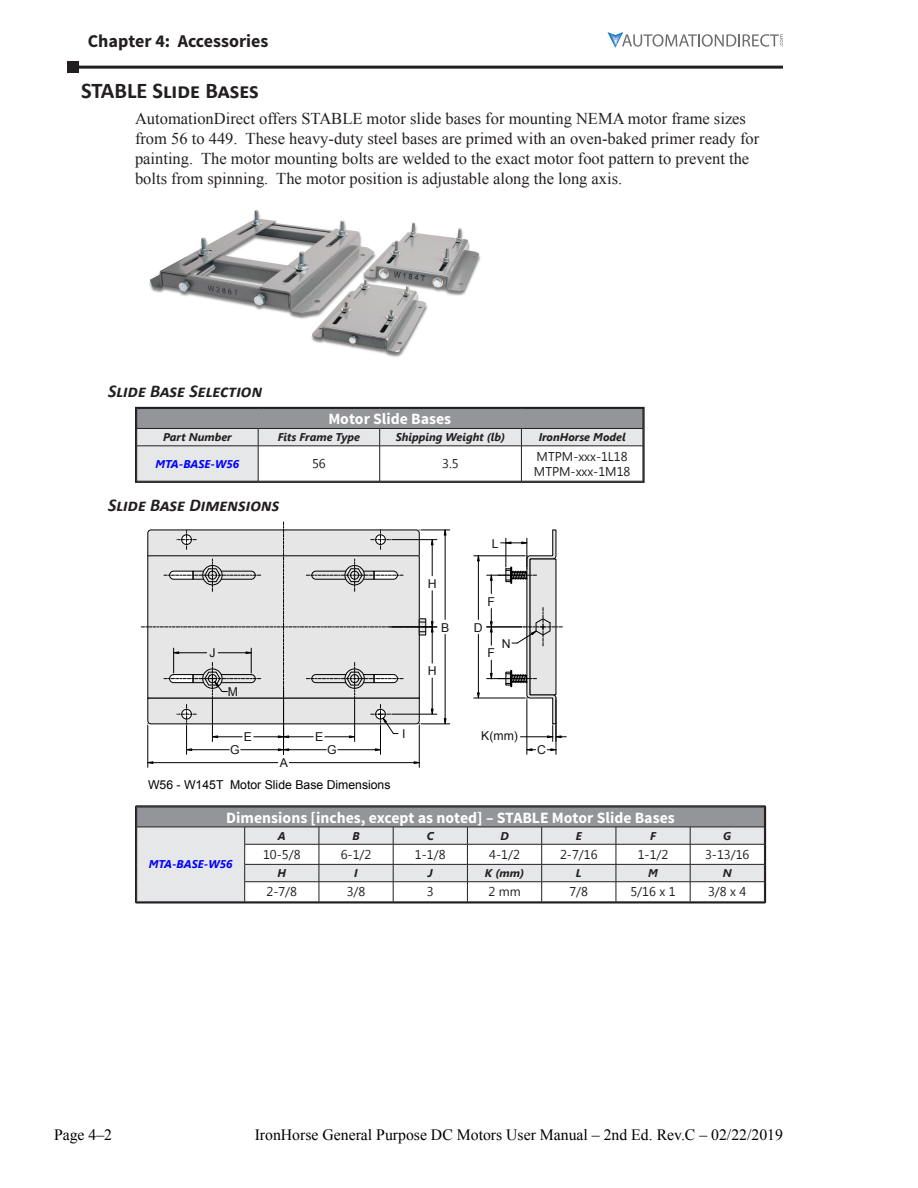
<style>
.page{position:relative;width:918px;height:1188px;background:#fff}
.page>*{position:absolute;margin:0;border:0;box-sizing:border-box;transform-origin:0 0}
.Head{font:700 22.5px "Calibri";color:#231f20}
.Head_Sub1{font:italic 700 18px "Calibri";color:#231f20}
.Page_Header_AwyFrmSp{font:700 18px "Source Sans Pro";color:#231f20}
.Body{font:16.5px/19.8px "Times New Roman";color:#231f20}
.t1{font:700 15.75px "Source Sans Pro";color:#fff}
.Page_Footer_TowardSp{font:15.75px "Times New Roman";color:#000}
.Page_Footer_AwyFrmSp{font:15.75px "Times New Roman";color:#000}
.t2{font:12.75px/15.3px "Segoe UI";color:#231f20}
.t3{font:12.3px "Arial";color:#000}
.t4{font:12.3px "Arial";color:#151515}
.t5{font:italic 700 11.25px "Segoe UI";color:#231f20}
.t6{font:italic 700 11.25px "Segoe UI";color:#00f}
</style>
<div class="page">
<svg style="left:608px;top:32px;width:175px;height:16px"></svg>
<hr style="left:74px;top:66px;width:709px;height:3px;background:#231f20">
<div style="left:68px;top:61px;width:12px;height:12px;background:#231f20"></div>
<img style="left:149px;top:210px;width:332px;height:147px">
<svg style="left:138px;top:410px;width:504px;height:70px"></svg>
<hr style="left:258px;top:446px;width:122px;height:1px;background:#231f20">
<hr style="left:258px;top:446px;width:1px;height:35px;background:#231f20">
<hr style="left:380px;top:446px;width:141px;height:1px;background:#231f20">
<hr style="left:521px;top:446px;width:122px;height:1px;background:#231f20">
<div style="left:135px;top:407px;width:510px;height:76px;border:2px solid #231f20"></div>
<hr style="left:148px;top:725px;width:1px;height:42px;background:#000">
<hr style="left:419px;top:725px;width:1px;height:42px;background:#000">
<hr style="left:153px;top:762px;width:125px;height:1px;background:#000">
<hr style="left:289px;top:762px;width:125px;height:1px;background:#000">
<svg style="left:147px;top:761px;width:6px;height:3px"></svg>
<svg style="left:414px;top:761px;width:6px;height:3px"></svg>
<hr style="left:527px;top:700px;width:1px;height:54px;background:#000">
<hr style="left:556px;top:700px;width:1px;height:54px;background:#000">
<svg style="left:526px;top:749px;width:10px;height:2px"></svg>
<svg style="left:547px;top:749px;width:10px;height:2px"></svg>
<hr style="left:487px;top:678px;width:35px;height:1px;background:#000">
<hr style="left:487px;top:627px;width:35px;height:1px;background:#000">
<hr style="left:487px;top:575px;width:35px;height:1px;background:#000">
<hr style="left:474px;top:698px;width:51px;height:1px;background:#000">
<hr style="left:474px;top:556px;width:51px;height:1px;background:#000">
<hr style="left:478px;top:634px;width:1px;height:59px;background:#000">
<hr style="left:478px;top:561px;width:1px;height:58px;background:#000">
<svg style="left:477px;top:693px;width:3px;height:6px"></svg>
<svg style="left:477px;top:555px;width:3px;height:6px"></svg>
<svg style="left:490px;top:529px;width:76px;height:212px"></svg>
<svg style="left:141px;top:522px;width:309px;height:232px"></svg>
<div style="left:137px;top:807px;width:627px;height:20px;background:#939598"></div>
<div style="left:138px;top:828px;width:106px;height:73px;background:#e6e7e9"></div>
<hr style="left:136px;top:827px;width:109px;height:1px;background:#231f20">
<svg style="left:244px;top:826px;width:519px;height:75px"></svg>
<div style="left:135px;top:805px;width:631px;height:99px;border:2px solid #231f20"></div>
<p class="Page_Header_AwyFrmSp" style="left:88px;top:29px;width:182px">Chapter 4: Accessories</p>
<p class="Head" style="left:81px;top:76px;width:179px">STABLE Slide Bases</p>
<p class="Body" style="left:135px;top:109px;width:626px">AutomationDirect offers STABLE motor slide bases for mounting NEMA motor frame sizes from 56 to 449. These heavy-duty steel bases are primed with an oven-baked primer ready for painting. The motor mounting bolts are welded to the exact motor foot pattern to prevent the bolts from spinning. The motor position is adjustable along the long axis.</p>
<p class="Head_Sub1" style="left:108px;top:379px;width:156px">Slide Base Selection</p>
<p class="t1" style="left:328px;top:409px;width:124px">Motor Slide Bases</p>
<p class="t5" style="left:163px;top:429px;width:70px">Part Number</p>
<p class="t5" style="left:278px;top:429px;width:84px">Fits Frame Type</p>
<p class="t5" style="left:396px;top:429px;width:111px">Shipping Weight (lb)</p>
<p class="t5" style="left:539px;top:429px;width:88px">IronHorse Model</p>
<p class="t6" style="left:155px;top:456px;width:85px">MTA-BASE-W56</p>
<p class="t2" style="left:312px;top:455px;width:15px">56</p>
<p class="t2" style="left:442px;top:455px;width:18px">3.5</p>
<p class="t2" style="left:534px;top:448px;width:98px">MTPM-xxx-1L18<br>MTPM-xxx-1M18</p>
<p class="Head_Sub1" style="left:108px;top:494px;width:173px">Slide Base Dimensions</p>
<p class="t4" style="left:209px;top:645px;width:8px">J</p>
<p class="t4" style="left:228px;top:684px;width:12px">M</p>
<p class="t4" style="left:244px;top:729px;width:10px">E</p>
<p class="t4" style="left:315px;top:729px;width:10px">E</p>
<p class="t4" style="left:230px;top:742px;width:11px">G</p>
<p class="t4" style="left:327px;top:742px;width:11px">G</p>
<p class="t4" style="left:280px;top:755px;width:10px">A</p>
<p class="t4" style="left:402px;top:726px;width:5px">I</p>
<p class="t4" style="left:428px;top:576px;width:10px">H</p>
<p class="t4" style="left:441px;top:619px;width:10px">B</p>
<p class="t4" style="left:428px;top:663px;width:10px">H</p>
<p class="t4" style="left:492px;top:535px;width:8px">L</p>
<p class="t4" style="left:488px;top:593px;width:9px">F</p>
<p class="t4" style="left:474px;top:619px;width:10px">D</p>
<p class="t4" style="left:488px;top:645px;width:9px">F</p>
<p class="t4" style="left:502px;top:635px;width:10px">N</p>
<p class="t4" style="left:481px;top:728px;width:38px">K(mm)</p>
<p class="t4" style="left:537px;top:742px;width:10px">C</p>
<p class="t3" style="left:148px;top:776px;width:244px">W56 - W145T Motor Slide Base Dimensions</p>
<p class="t1" style="left:226px;top:808px;width:450px">Dimensions [inches, except as noted] – STABLE Motor Slide Bases</p>
<p class="t6" style="left:149px;top:856px;width:85px">MTA-BASE-W56</p>
<p class="t5" style="left:278px;top:828px;width:9px">A</p>
<p class="t5" style="left:352px;top:828px;width:9px">B</p>
<p class="t5" style="left:427px;top:828px;width:9px">C</p>
<p class="t5" style="left:500px;top:828px;width:10px">D</p>
<p class="t5" style="left:576px;top:828px;width:7px">E</p>
<p class="t5" style="left:650px;top:828px;width:7px">F</p>
<p class="t5" style="left:723px;top:828px;width:9px">G</p>
<p class="t2" style="left:263px;top:846px;width:39px">10-5/8</p>
<p class="t2" style="left:341px;top:846px;width:32px">6-1/2</p>
<p class="t2" style="left:415px;top:846px;width:32px">1-1/8</p>
<p class="t2" style="left:489px;top:846px;width:32px">4-1/2</p>
<p class="t2" style="left:560px;top:846px;width:39px">2-7/16</p>
<p class="t2" style="left:638px;top:846px;width:32px">1-1/2</p>
<p class="t2" style="left:705px;top:846px;width:46px">3-13/16</p>
<p class="t5" style="left:278px;top:865px;width:10px">H</p>
<p class="t5" style="left:354px;top:865px;width:5px">I</p>
<p class="t5" style="left:428px;top:865px;width:6px">J</p>
<p class="t5" style="left:485px;top:865px;width:41px">K (mm)</p>
<p class="t5" style="left:576px;top:865px;width:7px">L</p>
<p class="t5" style="left:648px;top:865px;width:11px">M</p>
<p class="t5" style="left:723px;top:865px;width:10px">N</p>
<p class="t2" style="left:266px;top:884px;width:32px">2-7/8</p>
<p class="t2" style="left:347px;top:884px;width:20px">3/8</p>
<p class="t2" style="left:427px;top:884px;width:8px">3</p>
<p class="t2" style="left:488px;top:884px;width:34px">2 mm</p>
<p class="t2" style="left:569px;top:884px;width:20px">7/8</p>
<p class="t2" style="left:630px;top:884px;width:47px">5/16 x 1</p>
<p class="t2" style="left:708px;top:884px;width:40px">3/8 x 4</p>
<p class="Page_Footer_AwyFrmSp" style="left:54px;top:1124px;width:60px">Page 4–2</p>
<p class="Page_Footer_TowardSp" style="left:255px;top:1124px;width:530px">IronHorse General Purpose DC Motors User Manual – 2nd Ed. Rev.C – 02/22/2019</p>
</div>
